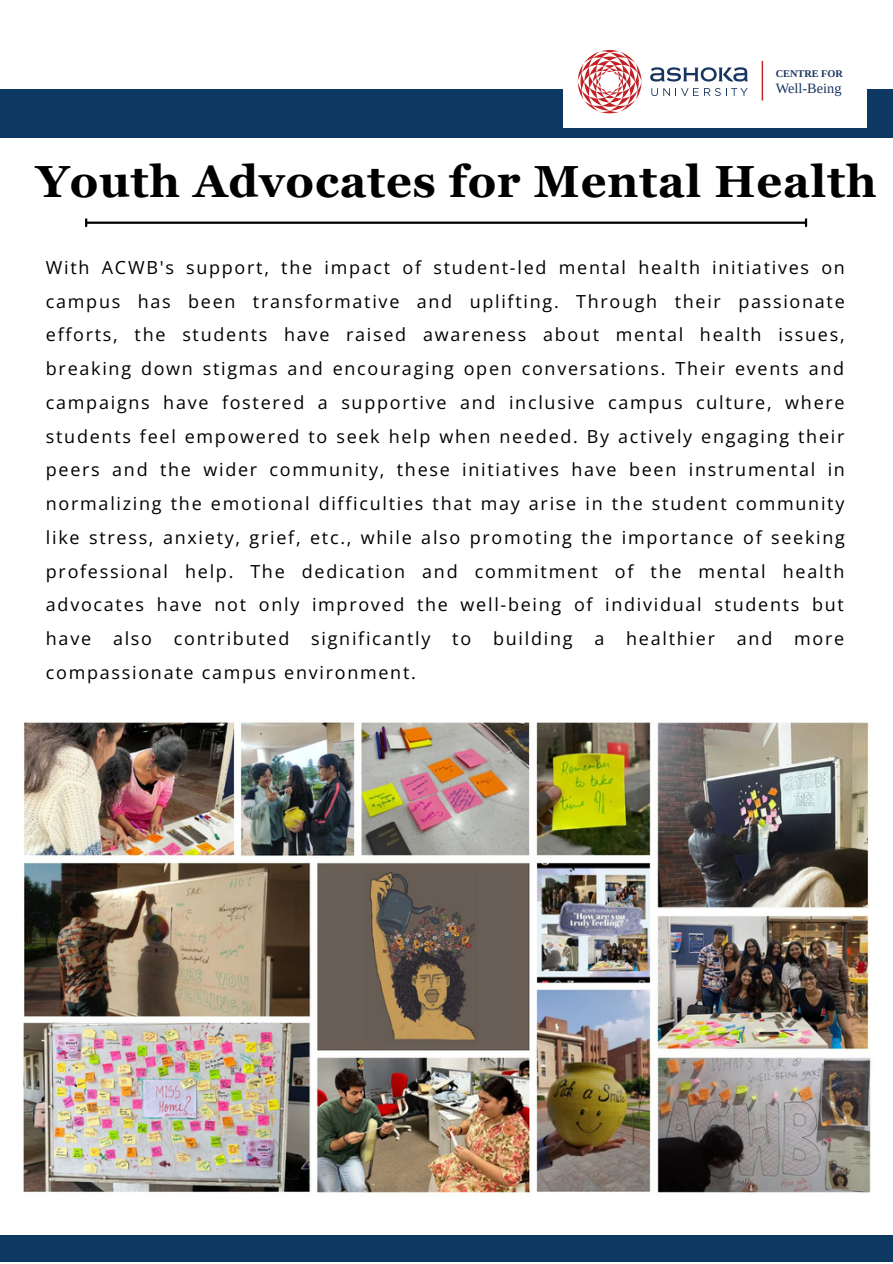
<style>
.page{position:relative;width:893px;height:1264px;background:#fff}
.page>*{position:absolute;margin:0;border:0;box-sizing:border-box;transform-origin:0 0}
.t1{font:700 45px "Georgia Pro";letter-spacing:.02em;color:#000001}
.t2{font:18px/33.8px "Open Sans";letter-spacing:.095em;color:#000001;text-align:justify}
.t3{font:14.25px "Liberation Serif";color:#183660}
.t4{font:700 10.2px "Liberation Serif";color:#183660}
</style>
<div class="page">
<div style="left:0;top:89px;width:892px;height:49px;background:#0d3862"></div>
<div style="left:563px;top:36px;width:303px;height:91px;background:#fff"></div>
<svg style="left:577px;top:50px;width:64px;height:63px"></svg>
<svg style="left:650px;top:67px;width:98px;height:15px"></svg>
<svg style="left:651px;top:88px;width:47px;height:8px"></svg>
<svg style="left:704px;top:88px;width:43px;height:8px"></svg>
<hr style="left:761px;top:61px;width:2px;height:39px;background:#c22126">
<div style="left:0;top:1235px;width:892px;height:27px;background:#0d3862"></div>
<img style="left:23px;top:722px;width:848px;height:471px">
<hr style="left:87px;top:221px;width:718px;height:3px;background:#000">
<svg style="left:85px;top:219px;width:2px;height:7px"></svg>
<svg style="left:804px;top:219px;width:3px;height:7px"></svg>
<p class="t4" style="left:775px;top:68px;width:69px">CENTRE FOR</p>
<p class="t3" style="left:775px;top:80px;width:67px">Well-Being</p>
<p class="t1" style="left:36px;top:156px;width:842px">Youth Advocates for Mental Health</p>
<p class="t2" style="left:46px;top:250px;width:800px">With ACWB's support, the impact of student-led mental health initiatives on campus has been transformative and uplifting. Through their passionate efforts, the students have raised awareness about mental health issues, breaking down stigmas and encouraging open conversations. Their events and campaigns have fostered a supportive and inclusive campus culture, where students feel empowered to seek help when needed. By actively engaging their peers and the wider community, these initiatives have been instrumental in normalizing the emotional difficulties that may arise in the student community like stress, anxiety, grief, etc., while also promoting the importance of seeking professional help. The dedication and commitment of the mental health advocates have not only improved the well-being of individual students but have also contributed significantly to building a healthier and more compassionate campus environment.</p>
</div>
